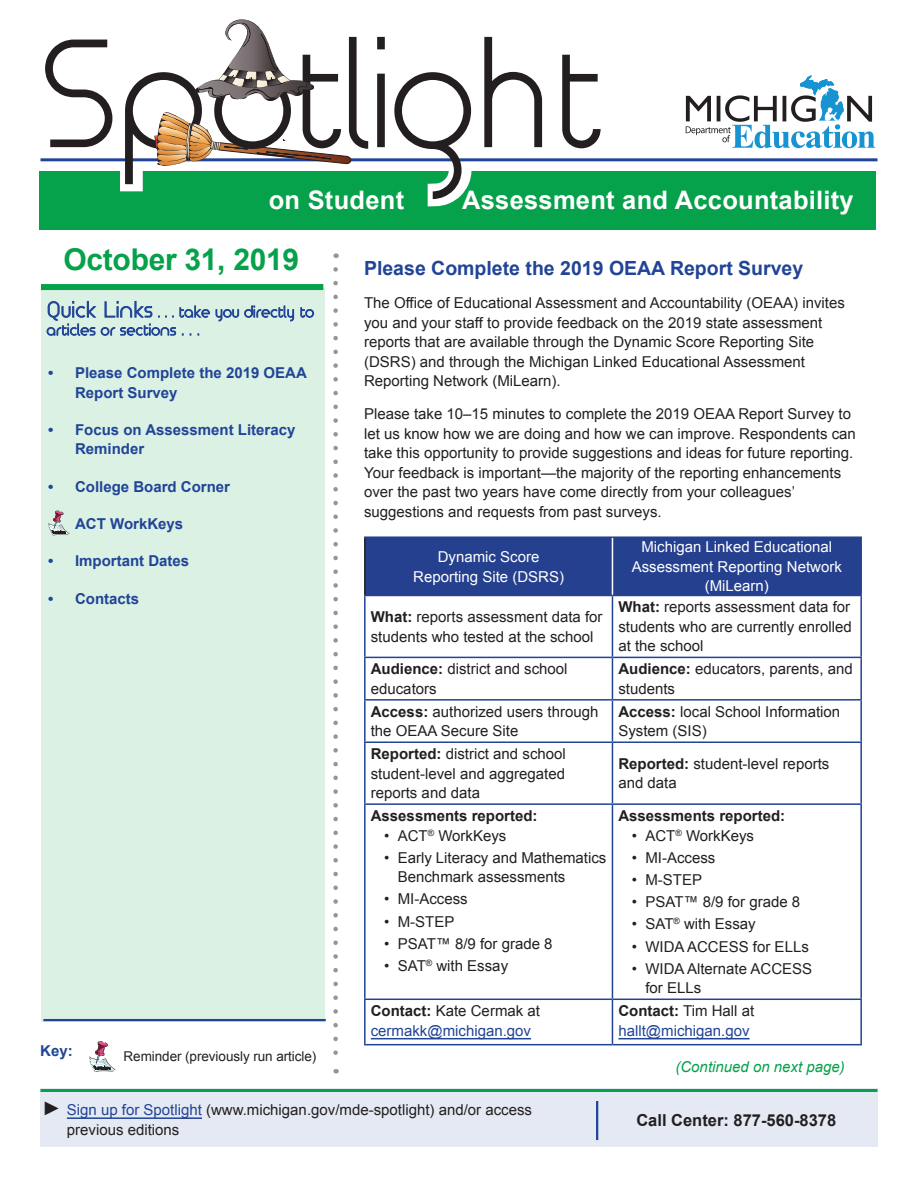
<style>
.page{position:relative;width:918px;height:1188px;background:#fff}
.page>*{position:absolute;margin:0;border:0;box-sizing:border-box;transform-origin:0 0}
.Heading_1{font:147px "Time Burner";color:#231f20}
.Subhead_1{font:700 30px "Arial";letter-spacing:-.01em;color:#06a14b}
.Subhead_1-2{font:700 25.5px "Arial";letter-spacing:.01em;color:#fff}
.Head_2_-_Article_Tit{font:700 19.5px "Arial";color:#214497}
.t1{font:700 16.5px "Arial";color:#231f20}
.Body_Copy{font:15px/19.5px "Arial";color:#231f20}
.t2{font:700 15px/19.5px "Arial";color:#214497}
.Body_Copy-2{font:15px/19.5px "Arial";color:#fff;text-align:center}
.Body_Copy-3{font:15px/19.5px "Arial";color:#214497}
.Body_Copy-4{font:700 15px "Arial";color:#231f20}
.t3{font:italic 15px "Arial";color:#06a14b}
.t4{font:13.5px "Arial";letter-spacing:-.005em;color:#231f20}
.s1{color:#fff}
.s2{font-weight:700}
.s3{font-weight:700;color:#231f20}
.s4{color:#231f20}
.s5{font-weight:700;font-style:italic;font-size:19.5px}
.s6{color:#214497}
</style>
<div class="page">
<svg style="left:333px;top:269px;width:5px;height:805px"></svg>
<div style="left:40px;top:1088px;width:838px;height:59px;background:#e4e9f3"></div>
<hr style="left:40px;top:1089px;width:838px;height:3px;background:#06a14b">
<div style="left:39px;top:171px;width:837px;height:59px;background:#06a14b"></div>
<hr style="left:40px;top:158px;width:838px;height:3px;background:#214497">
<div style="left:41px;top:288px;width:284px;height:733px;background:#daf1e4"></div>
<div style="left:41px;top:284px;width:282px;height:6px;background:#06a14b"></div>
<svg style="left:686px;top:75px;width:189px;height:73px"></svg>
<hr style="left:67px;top:1117px;width:135px;height:2px;background:#214497">
<svg style="left:46px;top:301px;width:268px;height:35px"></svg>
<svg style="left:48px;top:511px;width:21px;height:25px"></svg>
<hr style="left:596px;top:1101px;width:2px;height:39px;background:#214497">
<hr style="left:43px;top:1019px;width:283px;height:2px;background:#214497">
<div style="left:366px;top:538px;width:494px;height:57px;background:#25408f"></div>
<hr style="left:612px;top:536px;width:250px;height:2px;background:#25408f">
<hr style="left:860px;top:538px;width:2px;height:57px;background:#25408f">
<hr style="left:612px;top:595px;width:250px;height:1px;background:#25408f">
<hr style="left:364px;top:536px;width:248px;height:2px;background:#25408f">
<hr style="left:364px;top:595px;width:248px;height:1px;background:#25408f">
<hr style="left:364px;top:538px;width:2px;height:57px;background:#231f20">
<hr style="left:612px;top:538px;width:1px;height:57px;background:#fff">
<hr style="left:364px;top:596px;width:2px;height:61px;background:#214497">
<hr style="left:612px;top:596px;width:1px;height:61px;background:#214497">
<hr style="left:860px;top:596px;width:2px;height:61px;background:#214497">
<hr style="left:364px;top:657px;width:248px;height:1px;background:#214497">
<hr style="left:364px;top:658px;width:2px;height:41px;background:#214497">
<hr style="left:612px;top:657px;width:250px;height:1px;background:#214497">
<hr style="left:612px;top:658px;width:1px;height:41px;background:#214497">
<hr style="left:860px;top:658px;width:2px;height:41px;background:#214497">
<hr style="left:364px;top:699px;width:248px;height:2px;background:#214497">
<hr style="left:364px;top:701px;width:2px;height:40px;background:#214497">
<hr style="left:612px;top:699px;width:250px;height:2px;background:#214497">
<hr style="left:612px;top:701px;width:1px;height:40px;background:#214497">
<hr style="left:860px;top:701px;width:2px;height:40px;background:#214497">
<hr style="left:364px;top:741px;width:248px;height:2px;background:#214497">
<hr style="left:364px;top:743px;width:2px;height:60px;background:#214497">
<hr style="left:612px;top:741px;width:250px;height:2px;background:#214497">
<hr style="left:612px;top:743px;width:1px;height:60px;background:#214497">
<hr style="left:860px;top:743px;width:2px;height:60px;background:#214497">
<hr style="left:364px;top:803px;width:248px;height:2px;background:#214497">
<hr style="left:364px;top:805px;width:2px;height:194px;background:#214497">
<hr style="left:612px;top:803px;width:250px;height:2px;background:#214497">
<hr style="left:612px;top:805px;width:1px;height:194px;background:#214497">
<hr style="left:860px;top:805px;width:2px;height:194px;background:#214497">
<hr style="left:364px;top:999px;width:248px;height:1px;background:#214497">
<hr style="left:364px;top:1000px;width:2px;height:44px;background:#214497">
<hr style="left:612px;top:999px;width:250px;height:1px;background:#214497">
<hr style="left:612px;top:1000px;width:1px;height:44px;background:#214497">
<hr style="left:860px;top:1000px;width:2px;height:44px;background:#214497">
<hr style="left:364px;top:1044px;width:248px;height:1px;background:#214497">
<hr style="left:612px;top:1044px;width:250px;height:1px;background:#214497">
<hr style="left:371px;top:1038px;width:160px;height:1px;background:#214497">
<hr style="left:618px;top:1038px;width:132px;height:1px;background:#214497">
<svg style="left:89px;top:1041px;width:26px;height:31px"></svg>
<svg style="left:40px;top:19px;width:582px;height:188px"></svg>
<h1 class="Heading_1" style="left:43px;top:12px;width:561px"><span class="s1">Sp</span> tlight</h1>
<h1 class="Heading_1" style="left:212px;top:13px;width:84px">o</h1>
<h1 class="Subhead_1-2" style="left:269px;top:183px;width:137px">on Student</h1>
<h1 class="Subhead_1-2" style="left:462px;top:183px;width:393px">Assessment and Accountability</h1>
<h1 class="Subhead_1" style="left:64px;top:239px;width:237px">October 31, 2019</h1>
<h2 class="Head_2_-_Article_Tit" style="left:364px;top:256px;width:441px">Please Complete the 2019 OEAA Report Survey</h2>
<p class="Body_Copy" style="left:364px;top:294px;width:482px">The Office of Educational Assessment and Accountability (OEAA) invites you and your staff to provide feedback on the 2019 state assessment reports that are available through the Dynamic Score Reporting Site (DSRS) and through the Michigan Linked Educational Assessment Reporting Network (MiLearn).</p>
<p class="Body_Copy" style="left:364px;top:405px;width:493px">Please take 10–15 minutes to complete the 2019 OEAA Report Survey to let us know how we are doing and how we can improve. Respondents can take this opportunity to provide suggestions and ideas for future reporting.<br>Your feedback is important—the majority of the reporting enhancements over the past two years have come directly from your colleagues’ suggestions and requests from past surveys.</p>
<p class="Body_Copy-2" style="left:413px;top:547px;width:152px">Dynamic Score<br>Reporting Site (DSRS)</p>
<p class="Body_Copy-2" style="left:632px;top:537px;width:212px">Michigan Linked Educational<br>Assessment Reporting Network (MiLearn)</p>
<p class="Body_Copy" style="left:371px;top:607px;width:233px"><span class="s2">What:</span> reports assessment data for students who tested at the school</p>
<p class="Body_Copy" style="left:618px;top:598px;width:235px;text-align:justify"><span class="s2">What:</span> reports assessment data for students who are currently enrolled at the school</p>
<p class="Body_Copy" style="left:371px;top:659px;width:198px"><span class="s2">Audience:</span> district and school educators</p>
<p class="Body_Copy" style="left:618px;top:659px;width:236px"><span class="s2">Audience:</span> educators, parents, and students</p>
<p class="Body_Copy" style="left:371px;top:702px;width:229px"><span class="s2">Access:</span> authorized users through the OEAA Secure Site</p>
<p class="Body_Copy" style="left:618px;top:702px;width:223px"><span class="s2">Access:</span> local School Information<br>System (SIS)</p>
<p class="Body_Copy" style="left:371px;top:744px;width:197px;text-align:justify"><span class="s2">Reported:</span> district and school student-level and aggregated reports and data</p>
<p class="Body_Copy" style="left:618px;top:754px;width:212px"><span class="s2">Reported:</span> student-level reports and data</p>
<p class="Body_Copy-4" style="left:371px;top:806px;width:168px">Assessments reported:</p>
<p class="Body_Copy" style="left:384px;top:826px;width:124px">• ACT<sup>®</sup> WorkKeys</p>
<p class="Body_Copy" style="left:398px;top:848px;width:210px;text-indent:-14px">• Early Literacy and Mathematics<br>Benchmark assessments</p>
<p class="Body_Copy" style="left:384px;top:890px;width:85px">• MI-Access</p>
<p class="Body_Copy" style="left:384px;top:912px;width:72px">• M-STEP</p>
<p class="Body_Copy" style="left:384px;top:934px;width:170px">• PSAT™ 8/9 for grade 8</p>
<p class="Body_Copy" style="left:384px;top:956px;width:125px">• SAT<sup>®</sup> with Essay</p>
<p class="t2" style="left:75px;top:364px;width:233px;text-indent:-27px">• Please Complete the 2019 OEAA<br>Report Survey</p>
<p class="t2" style="left:75px;top:420px;width:222px;text-indent:-27px">• Focus on Assessment Literacy<br>Reminder</p>
<p class="t2" style="left:48px;top:477px;width:184px">• College Board Corner</p>
<p class="t2" style="left:75px;top:515px;width:110px">ACT WorkKeys</p>
<p class="t2" style="left:48px;top:552px;width:7px">•</p>
<p class="t2" style="left:75px;top:552px;width:116px">Important Dates</p>
<p class="t2" style="left:48px;top:589px;width:7px">•</p>
<p class="t2" style="left:75px;top:589px;width:66px">Contacts</p>
<p class="Body_Copy-4" style="left:618px;top:806px;width:168px">Assessments reported:</p>
<p class="Body_Copy" style="left:632px;top:826px;width:124px">• ACT<sup>®</sup> WorkKeys</p>
<p class="Body_Copy" style="left:632px;top:848px;width:85px">• MI-Access</p>
<p class="Body_Copy" style="left:632px;top:870px;width:72px">• M-STEP</p>
<p class="Body_Copy" style="left:632px;top:892px;width:170px">• PSAT™ 8/9 for grade 8</p>
<p class="Body_Copy" style="left:632px;top:915px;width:125px">• SAT<sup>®</sup> with Essay</p>
<p class="Body_Copy" style="left:632px;top:937px;width:178px">• WIDA ACCESS for ELLs</p>
<p class="Body_Copy" style="left:645px;top:959px;width:168px;text-indent:-14px">• WIDA Alternate ACCESS for ELLs</p>
<p class="t2" style="left:40px;top:1042px;width:34px">Key:</p>
<p class="t4" style="left:124px;top:1048px;width:194px">Reminder (previously run article)</p>
<p class="Body_Copy-3" style="left:371px;top:1001px;width:171px"><span class="s3">Contact:</span> <span class="s4">Kate Cermak at </span>cermakk@michigan.gov</p>
<p class="Body_Copy-3" style="left:618px;top:1001px;width:137px"><span class="s3">Contact:</span> <span class="s4">Tim Hall at </span>hallt@michigan.gov</p>
<p class="t3" style="left:675px;top:1057px;width:171px">(Continued on next page)</p>
<p class="Body_Copy" style="left:67px;top:1100px;width:467px;text-indent:-25px"><span class="s5">►</span> <span class="s6">Sign up for Spotlight</span> (www.michigan.gov/mde-spotlight) and/or access previous editions</p>
<p class="t1" style="left:636px;top:1109px;width:201px">Call Center: 877-560-8378</p>
</div>
